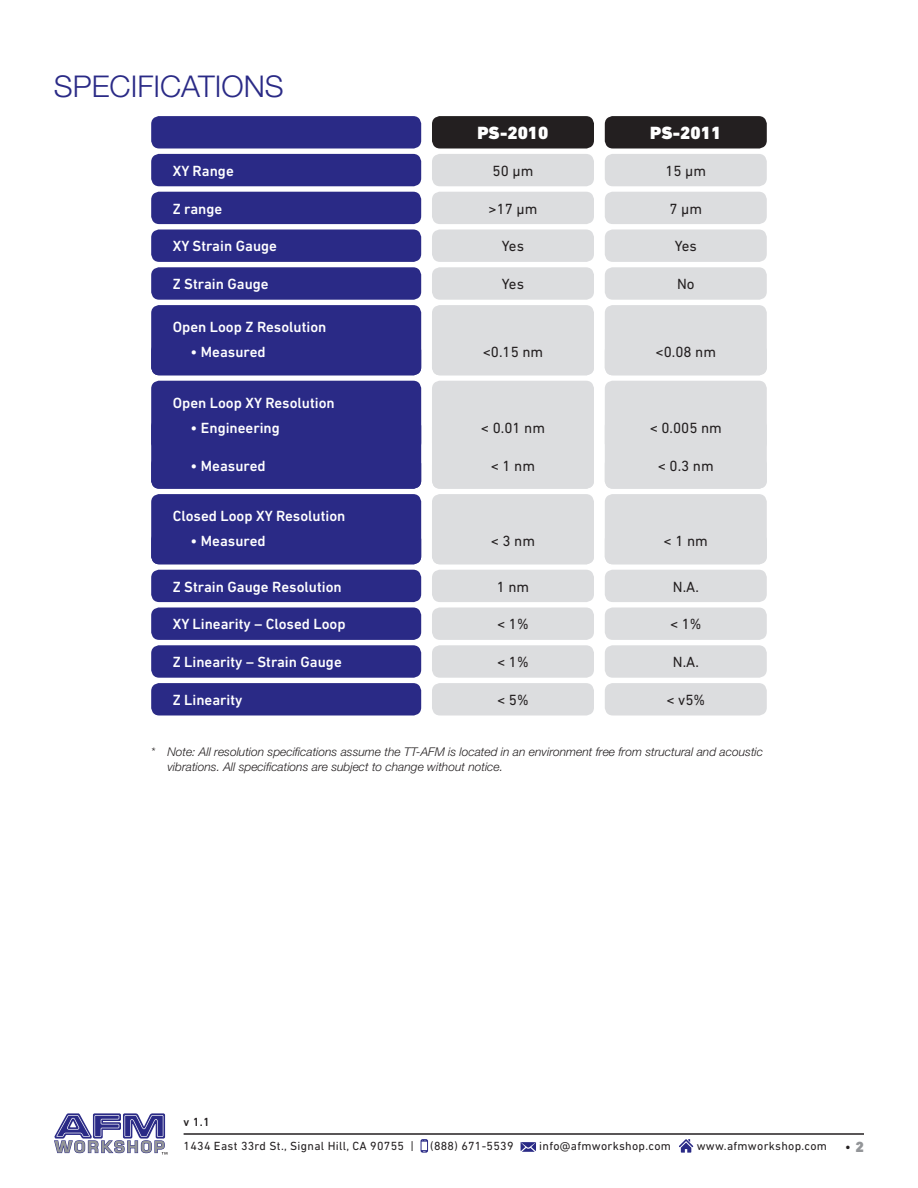
<style>
.page{position:relative;width:918px;height:1188px;background:#fff}
.page>*{position:absolute;margin:0;border:0;box-sizing:border-box;transform-origin:0 0}
.t1{font:300 30px "Helvetica Neue LT Std";color:#2a2a86}
.t2{font:900 18px "DIN Next LT Pro";color:#fff}
.t3{font:500 15px "DIN Next LT Pro";color:#fff}
.t4{font:15px "DIN Next LT Pro";color:#231f20}
.t5{font:italic 300 12px/15px "Helvetica Neue LT Std";color:#231f20}
.t6{font:12px "DIN Next LT Pro";letter-spacing:.025em;color:#231f20}
.t7{font:500 12px "DIN Next LT Pro";color:#231f20}
.s1{font-weight:300;font-size:15px}
.s2{font-weight:900;font-size:15px;color:#939598}
</style>
<div class="page">
<hr style="left:184px;top:1133px;width:680px;height:2px;background:#231f20">
<svg style="left:679px;top:1139px;width:14px;height:14px"></svg>
<svg style="left:521px;top:1142px;width:15px;height:10px"></svg>
<svg style="left:421px;top:1139px;width:7px;height:14px"></svg>
<svg style="left:54px;top:1113px;width:113px;height:42px"></svg>
<div style="left:151px;top:116px;width:270px;height:33px;background:#2a2a86;border-radius:8px"></div>
<div style="left:432px;top:116px;width:162px;height:33px;background:#231f20;border-radius:8px"></div>
<div style="left:605px;top:116px;width:162px;height:33px;background:#231f20;border-radius:8px"></div>
<div style="left:151px;top:154px;width:270px;height:32px;background:#2a2a86;border-radius:8px"></div>
<div style="left:151px;top:381px;width:270px;height:108px;background:#2a2a86;border-radius:8px"></div>
<div style="left:151px;top:608px;width:270px;height:32px;background:#2a2a86;border-radius:8px"></div>
<div style="left:432px;top:154px;width:162px;height:32px;background:#dcdddf;border-radius:8px"></div>
<div style="left:432px;top:381px;width:162px;height:108px;background:#dcdddf;border-radius:8px"></div>
<div style="left:432px;top:608px;width:162px;height:32px;background:#dcdddf;border-radius:8px"></div>
<div style="left:605px;top:154px;width:162px;height:32px;background:#dcdddf;border-radius:8px"></div>
<div style="left:605px;top:381px;width:162px;height:108px;background:#dcdddf;border-radius:8px"></div>
<div style="left:605px;top:608px;width:162px;height:32px;background:#dcdddf;border-radius:8px"></div>
<div style="left:151px;top:192px;width:270px;height:32px;background:#2a2a86;border-radius:8px"></div>
<div style="left:151px;top:645px;width:270px;height:33px;background:#2a2a86;border-radius:8px"></div>
<div style="left:432px;top:192px;width:162px;height:32px;background:#dcdddf;border-radius:8px"></div>
<div style="left:432px;top:645px;width:162px;height:33px;background:#dcdddf;border-radius:8px"></div>
<div style="left:605px;top:192px;width:162px;height:32px;background:#dcdddf;border-radius:8px"></div>
<div style="left:605px;top:645px;width:162px;height:33px;background:#dcdddf;border-radius:8px"></div>
<div style="left:151px;top:229px;width:270px;height:33px;background:#2a2a86;border-radius:8px"></div>
<div style="left:151px;top:683px;width:270px;height:32px;background:#2a2a86;border-radius:8px"></div>
<div style="left:151px;top:305px;width:270px;height:70px;background:#2a2a86;border-radius:8px"></div>
<div style="left:432px;top:229px;width:162px;height:33px;background:#dcdddf;border-radius:8px"></div>
<div style="left:432px;top:683px;width:162px;height:32px;background:#dcdddf;border-radius:8px"></div>
<div style="left:605px;top:229px;width:162px;height:33px;background:#dcdddf;border-radius:8px"></div>
<div style="left:605px;top:683px;width:162px;height:32px;background:#dcdddf;border-radius:8px"></div>
<div style="left:432px;top:305px;width:162px;height:70px;background:#dcdddf;border-radius:8px"></div>
<div style="left:605px;top:305px;width:162px;height:70px;background:#dcdddf;border-radius:8px"></div>
<div style="left:151px;top:267px;width:270px;height:33px;background:#2a2a86;border-radius:8px"></div>
<div style="left:151px;top:494px;width:270px;height:70px;background:#2a2a86;border-radius:8px"></div>
<div style="left:151px;top:570px;width:270px;height:32px;background:#2a2a86;border-radius:8px"></div>
<div style="left:432px;top:267px;width:162px;height:33px;background:#dcdddf;border-radius:8px"></div>
<div style="left:432px;top:494px;width:162px;height:70px;background:#dcdddf;border-radius:8px"></div>
<div style="left:605px;top:267px;width:162px;height:33px;background:#dcdddf;border-radius:8px"></div>
<div style="left:605px;top:494px;width:162px;height:70px;background:#dcdddf;border-radius:8px"></div>
<div style="left:432px;top:570px;width:162px;height:32px;background:#dcdddf;border-radius:8px"></div>
<div style="left:605px;top:570px;width:162px;height:32px;background:#dcdddf;border-radius:8px"></div>
<h1 class="t1" style="left:54px;top:68px;width:231px">SPECIFICATIONS</h1>
<p class="t3" style="left:173px;top:162px;width:63px">XY Range</p>
<p class="t3" style="left:173px;top:200px;width:51px">Z range</p>
<p class="t3" style="left:173px;top:238px;width:106px">XY Strain Gauge</p>
<p class="t3" style="left:173px;top:275px;width:97px">Z Strain Gauge</p>
<p class="t3" style="left:173px;top:318px;width:155px">Open Loop Z Resolution</p>
<p class="t3" style="left:190px;top:344px;width:77px">• Measured</p>
<p class="t3" style="left:173px;top:394px;width:164px">Open Loop XY Resolution</p>
<p class="t3" style="left:190px;top:419px;width:91px">• Engineering</p>
<p class="t3" style="left:190px;top:457px;width:77px">• Measured</p>
<p class="t3" style="left:173px;top:507px;width:174px">Closed Loop XY Resolution</p>
<p class="t3" style="left:190px;top:533px;width:77px">• Measured</p>
<p class="t3" style="left:173px;top:578px;width:170px">Z Strain Gauge Resolution</p>
<p class="t3" style="left:173px;top:616px;width:174px">XY Linearity – Closed Loop</p>
<p class="t3" style="left:173px;top:653px;width:171px">Z Linearity – Strain Gauge</p>
<p class="t3" style="left:173px;top:691px;width:71px">Z Linearity</p>
<p class="t2" style="left:477px;top:122px;width:73px">PS-2010</p>
<p class="t4" style="left:493px;top:162px;width:42px">50 μm</p>
<p class="t4" style="left:489px;top:200px;width:50px">&gt;17 μm</p>
<p class="t4" style="left:502px;top:238px;width:24px">Yes</p>
<p class="t4" style="left:502px;top:275px;width:24px">Yes</p>
<p class="t4" style="left:483px;top:344px;width:62px">&lt;0.15 nm</p>
<p class="t4" style="left:481px;top:419px;width:66px">&lt; 0.01 nm</p>
<p class="t4" style="left:491px;top:457px;width:46px">&lt; 1 nm</p>
<p class="t4" style="left:491px;top:533px;width:46px">&lt; 3 nm</p>
<p class="t4" style="left:497px;top:578px;width:34px">1 nm</p>
<p class="t4" style="left:497px;top:616px;width:33px">&lt; 1%</p>
<p class="t4" style="left:497px;top:653px;width:33px">&lt; 1%</p>
<p class="t4" style="left:497px;top:691px;width:33px">&lt; 5%</p>
<p class="t2" style="left:650px;top:122px;width:73px">PS-2011</p>
<p class="t4" style="left:665px;top:162px;width:42px">15 μm</p>
<p class="t4" style="left:670px;top:200px;width:34px">7 μm</p>
<p class="t4" style="left:675px;top:238px;width:24px">Yes</p>
<p class="t4" style="left:677px;top:275px;width:19px">No</p>
<p class="t4" style="left:656px;top:344px;width:62px">&lt;0.08 nm</p>
<p class="t4" style="left:650px;top:419px;width:74px">&lt; 0.005 nm</p>
<p class="t4" style="left:658px;top:457px;width:57px">&lt; 0.3 nm</p>
<p class="t4" style="left:664px;top:533px;width:46px">&lt; 1 nm</p>
<p class="t4" style="left:673px;top:578px;width:28px">N.A.</p>
<p class="t4" style="left:670px;top:616px;width:33px">&lt; 1%</p>
<p class="t4" style="left:673px;top:653px;width:28px">N.A.</p>
<p class="t4" style="left:666px;top:691px;width:40px">&lt; v5%</p>
<p class="t5" style="left:167px;top:744px;width:597px;text-indent:-16px">* Note: All resolution specifications assume the TT-AFM is located in an environment free from structural and acoustic vibrations. All specifications are subject to change without notice.</p>
<p class="t7" style="left:184px;top:1115px;width:28px">v 1.1</p>
<p class="t6" style="left:184px;top:1139px;width:232px">1434 East 33rd St., Signal Hill, CA 90755 |</p>
<p class="t6" style="left:430px;top:1139px;width:85px">(888) 671-5539</p>
<p class="t6" style="left:539px;top:1139px;width:133px">info@afmworkshop.com</p>
<p class="t6" style="left:697px;top:1139px;width:169px">www.afmworkshop.com <span class="s1">•</span> <span class="s2">2</span></p>
</div>
